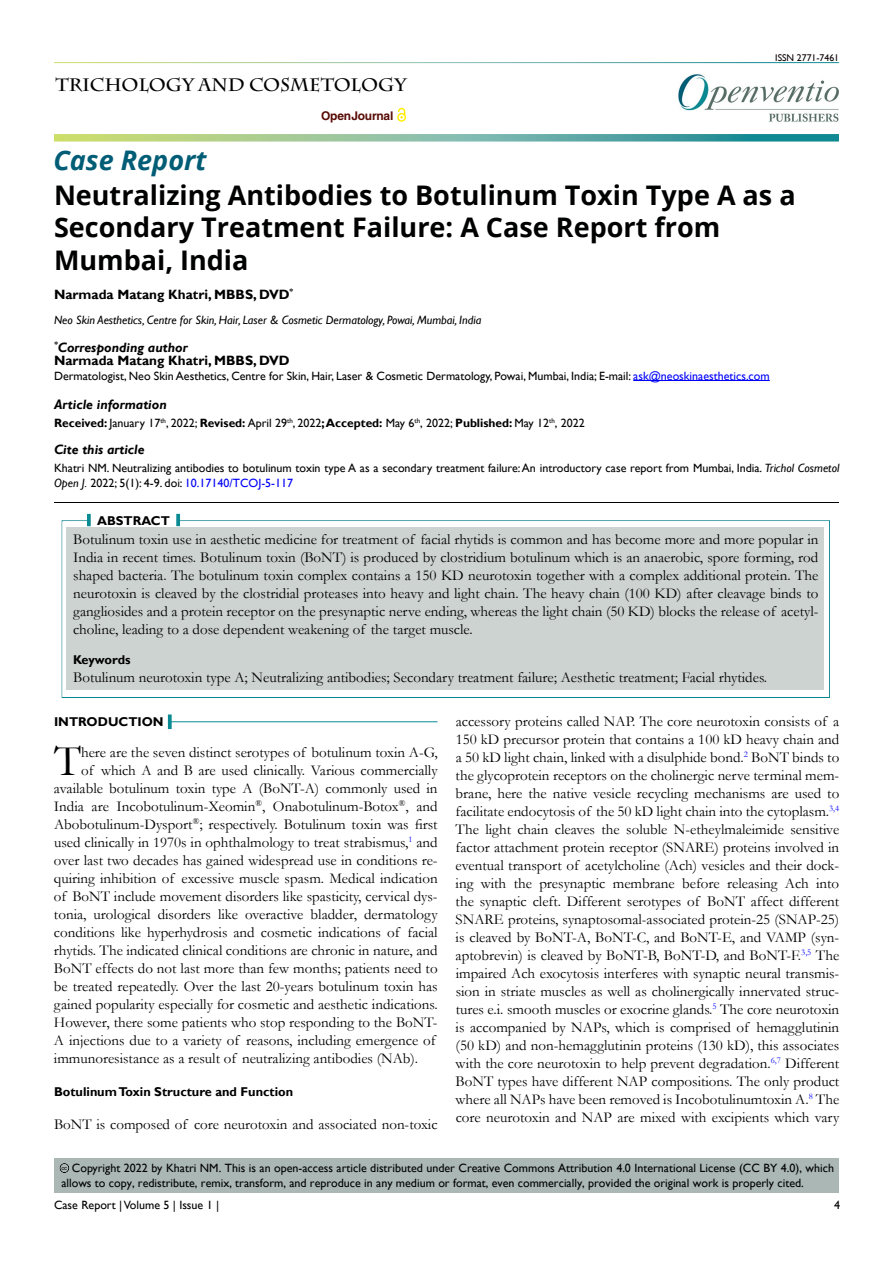
<style>
.page{position:relative;width:893px;height:1263px;background:#fff}
.page>*{position:absolute;margin:0;border:0;box-sizing:border-box;transform-origin:0 0}
.t1{font:43.8px "Garamond";color:#000}
.t2{font:700 27px/32.4px "Open Sans";color:#000101}
.t3{font:italic 700 27px "Open Sans";color:#015d76}
.t4{font:700 18px "Charlemagne Std";color:#000}
.t5{font:15px/18px "Garamond";color:#000;text-align:justify}
.t6{font:700 13.5px/13.6px "Gill Sans";color:#000101}
.t7{font:italic 700 13.5px "Gill Sans";color:#000101}
.t8{font:italic 700 13.5px "Gill Sans";color:#000}
.t9{font:700 12.75px "Gill Sans";color:#000}
.t10{font:12px/14.4px "Gill Sans";color:#000}
.t11{font:12px "Gill Sans";color:#000101}
.t12{font:italic 12px "Gill Sans";color:#000101}
.t13{font:700 12px "Helvetica LT Std";letter-spacing:-.015em;color:#580b05}
.t14{font:9.75px "Gill Sans";color:#0a0000}
.t15{font:5.7px "Arial";color:#000}
.s1{font-style:italic}
.s2{color:#0000fa}
.s3{font-weight:700}
.s4{font-style:italic;color:#000101}
.s5{color:#000101}
</style>
<div class="page">
<svg style="left:397px;top:113px;width:9px;height:9px"></svg>
<svg style="left:398px;top:107px;width:7px;height:13px"></svg>
<img style="left:678px;top:74px;width:161px;height:48px">
<svg style="left:54px;top:134px;width:785px;height:8px;background:#81ba9d"></svg>
<hr style="left:633px;top:380px;width:137px;height:1px;background:#0000fa">
<div style="left:42px;top:493px;width:810px;height:12px;background:#f6f1f3;opacity:.75"></div>
<div style="left:54px;top:1158px;width:785px;height:35px;background:#aab7b5"></div>
<div style="left:47px;top:1151px;width:37px;height:23px;background:#f6f1f3;opacity:.75"></div>
<div style="left:50px;top:511px;width:793px;height:188px;background:#f6f1f3;opacity:.75"></div>
<svg style="left:87px;top:514px;width:4px;height:12px"></svg>
<svg style="left:176px;top:514px;width:4px;height:12px"></svg>
<hr style="left:168px;top:721px;width:269px;height:1px;background:#0a8b93">
<svg style="left:168px;top:714px;width:4px;height:15px"></svg>
<p class="t4" style="left:55px;top:74px;width:352px">TRICHOLOGY AND COSMETOLOGY</p>
<p class="t13" style="left:321px;top:108px;width:74px">Open Journal</p>
<h2 class="t3" style="left:53px;top:141px;width:155px">Case Report</h2>
<p class="t14" style="left:775px;top:52px;width:65px">ISSN 2771-7461</p>
<h2 class="t2" style="left:54px;top:178px;width:743px">Neutralizing Antibodies to Botulinum Toxin Type A as a<br>Secondary Treatment Failure: A Case Report from<br>Mumbai, India</h2>
<p class="t6" style="left:54px;top:288px;width:241px">Narmada Matang Khatri, MBBS, DVD<sup>*</sup></p>
<p class="t12" style="left:54px;top:313px;width:429px">Neo Skin Aesthetics, Centre for Skin, Hair, Laser &amp; Cosmetic Dermatology, Powai, Mumbai, India</p>
<p class="t6" style="left:54px;top:340px;width:237px"><sup>*</sup><span class="s1">Corresponding author<br></span>Narmada Matang Khatri, MBBS, DVD</p>
<p class="t11" style="left:54px;top:369px;width:717px">Dermatologist, Neo Skin Aesthetics, Centre for Skin, Hair, Laser &amp; Cosmetic Dermatology, Powai, Mumbai, India; E-mail: <span class="s2">ask@neoskinaesthetics.com</span></p>
<p class="t7" style="left:54px;top:396px;width:114px">Article information</p>
<p class="t11" style="left:54px;top:415px;width:532px"><span class="s3">Received:</span> January 17<sup>th</sup>, 2022; <span class="s3">Revised:</span> April 29<sup>th</sup>, 2022<span class="s3">; Accepted:</span> May 6<sup>th</sup>, 2022; <span class="s3">Published:</span> May 12<sup>th</sup>, 2022</p>
<p class="t8" style="left:54px;top:442px;width:92px">Cite this article</p>
<p class="t10" style="left:54px;top:461px;width:787px">Khatri NM. Neutralizing antibodies to botulinum toxin type A as a secondary treatment failure: An introductory case report from Mumbai, India. <span class="s4">Trichol Cosmetol<br>Open J.</span> <span class="s5">2022; 5(1): 4-9. doi:</span> <span class="s2">10.17140/TCOJ-5-117</span></p>
<p class="t9" style="left:97px;top:513px;width:74px">ABSTRACT</p>
<p class="t5" style="left:73px;top:529px;width:747px">Botulinum toxin use in aesthetic medicine for treatment of facial rhytids is common and has become more and more popular in India in recent times. Botulinum toxin (BoNT) is produced by clostridium botulinum which is an anaerobic, spore forming, rod shaped bacteria. The botulinum toxin complex contains a 150 KD neurotoxin together with a complex additional protein. The neurotoxin is cleaved by the clostridial proteases into heavy and light chain. The heavy chain (100 KD) after cleavage binds to gangliosides and a protein receptor on the presynaptic nerve ending, whereas the light chain (50 KD) blocks the release of acetyl&shy;choline, leading to a dose dependent weakening of the target muscle.</p>
<p class="t9" style="left:73px;top:651px;width:59px">Keywords</p>
<p class="t5" style="left:73px;top:667px;width:695px">Botulinum neurotoxin type A; Neutralizing antibodies; Secondary treatment failure; Aesthetic treatment; Facial rhytides.</p>
<p class="t9" style="left:54px;top:714px;width:111px">INTRODUCTION</p>
<h1 class="t1" style="left:54px;top:732px;width:28px">T</h1>
<p class="t5" style="left:81px;top:743px;width:358px">here are the seven distinct serotypes of botulinum toxin A-G,</p>
<p class="t5" style="left:456px;top:712px;width:385px">accessory proteins called NAP. The core neurotoxin consists of a 150 kD precursor protein that contains a 100 kD heavy chain and a 50 kD light chain, linked with a disulphide bond.<sup>2</sup> BoNT binds to the glycoprotein receptors on the cholinergic nerve terminal mem&shy;brane, here the native vesicle recycling mechanisms are used to facilitate endocytosis of the 50 kD light chain into the cytoplasm.<sup>3,4<br></sup>The light chain cleaves the soluble N-etheylmaleimide sensitive factor attachment protein receptor (SNARE) proteins involved in eventual transport of acetylcholine (Ach) vesicles and their dock&shy;ing with the presynaptic membrane before releasing Ach into the synaptic cleft. Different serotypes of BoNT affect different SNARE proteins, synaptosomal-associated protein-25 (SNAP-25) is cleaved by BoNT-A, BoNT-C, and BoNT-E, and VAMP (syn&shy;aptobrevin) is cleaved by BoNT-B, BoNT-D, and BoNT-F.<sup>3,5</sup> The impaired Ach exocytosis interferes with synaptic neural transmis&shy;sion in striate muscles as well as cholinergically innervated struc&shy;tures e.i. smooth muscles or exocrine glands.<sup>5</sup> The core neurotoxin is accompanied by NAPs, which is comprised of hemagglutinin (50 kD) and non-hemagglutinin proteins (130 kD), this associates with the core neurotoxin to help prevent degradation.<sup>6,7</sup> Different BoNT types have different NAP compositions. The only product where all NAPs have been removed is Incobotulinumtoxin A.<sup>8</sup> The core neurotoxin and NAP are mixed with excipients which vary</p>
<p class="t5" style="left:81px;top:761px;width:358px">of which A and B are used clinically. Various commercially</p>
<p class="t5" style="left:54px;top:779px;width:385px">available botulinum toxin type A (BoNT-A) commonly used in</p>
<p class="t5" style="left:54px;top:797px;width:385px">India are Incobotulinum-Xeomin<sup>®</sup>, Onabotulinum-Botox<sup>®</sup>, and</p>
<p class="t5" style="left:54px;top:815px;width:385px">Abobotulinum-Dysport<sup>®</sup>; respectively. Botulinum toxin was first</p>
<p class="t5" style="left:54px;top:833px;width:385px">used clinically in 1970s in ophthalmology to treat strabismus,<sup>1</sup> and</p>
<p class="t5" style="left:54px;top:851px;width:385px">over last two decades has gained widespread use in conditions re-</p>
<p class="t5" style="left:54px;top:869px;width:385px">quiring inhibition of excessive muscle spasm. Medical indication</p>
<p class="t5" style="left:54px;top:887px;width:385px">of BoNT include movement disorders like spasticity, cervical dys-</p>
<p class="t5" style="left:54px;top:905px;width:385px">tonia, urological disorders like overactive bladder, dermatology</p>
<p class="t5" style="left:54px;top:923px;width:385px">conditions like hyperhydrosis and cosmetic indications of facial</p>
<p class="t5" style="left:54px;top:941px;width:385px">rhytids. The indicated clinical conditions are chronic in nature, and</p>
<p class="t5" style="left:54px;top:959px;width:385px">BoNT effects do not last more than few months; patients need to</p>
<p class="t5" style="left:54px;top:977px;width:385px">be treated repeatedly. Over the last 20-years botulinum toxin has</p>
<p class="t5" style="left:54px;top:995px;width:385px">gained popularity especially for cosmetic and aesthetic indications.</p>
<p class="t5" style="left:54px;top:1013px;width:385px">However, there some patients who stop responding to the BoNT-</p>
<p class="t5" style="left:54px;top:1031px;width:383px">A injections due to a variety of reasons, including emergence of</p>
<p class="t5" style="left:54px;top:1049px;width:366px">immunoresistance as a result of neutralizing antibodies (NAb).</p>
<p class="t9" style="left:54px;top:1084px;width:241px">Botulinum Toxin Structure and Function</p>
<p class="t5" style="left:54px;top:1115px;width:385px">BoNT is composed of core neurotoxin and associated non-toxic</p>
<p class="t10" style="left:61px;top:1161px;width:774px;text-indent:11px">Copyright 2022 by Khatri NM. This is an open-access article distributed under Creative Commons Attribution 4.0 International License (CC BY 4.0), which allows to copy, redistribute, remix, transform, and reproduce in any medium or format, even commercially, provided the original work is properly cited.</p>
<p class="t10" style="left:54px;top:1198px;width:167px">Case Report | Volume 5 | Issue 1 |</p>
<p class="t10" style="left:834px;top:1198px;width:7px">4</p>
<p class="t15" style="left:61px;top:1163px;width:7px">cc</p>
</div>
